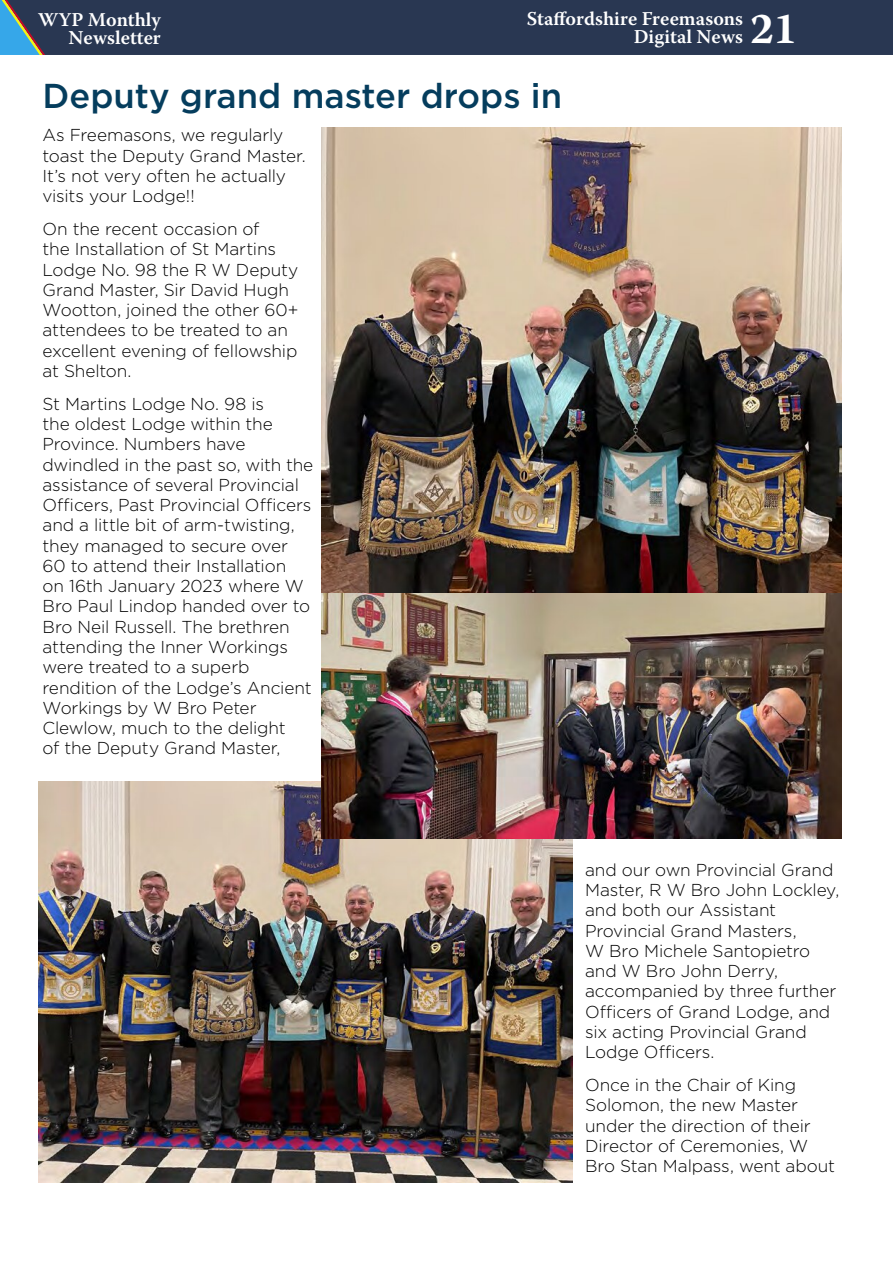
<style>
.page{position:relative;width:893px;height:1263px;background:#fff}
.page>*{position:absolute;margin:0;border:0;box-sizing:border-box;transform-origin:0 0}
.t1{font:700 43.5px "Warnock Pro";color:#fff}
.t2{font:500 34.5px "Gotham";color:#053d5d}
.t3{font:600 19.5px/18px "Warnock Pro";color:#fff;text-align:right}
.t4{font:300 17.25px/20.2px "Gotham";letter-spacing:-.01em;color:#000}
</style>
<div class="page">
<div style="left:47px;top:0;width:846px;height:55px;background:#293752"></div>
<svg style="left:0;top:0;width:47px;height:55px;background:#43718f"></svg>
<img style="left:38px;top:782px;width:534px;height:400px">
<img style="left:322px;top:128px;width:520px;height:711px">
<p class="t3" style="left:38px;top:10px;width:124px">WYP Monthly<br>Newsletter</p>
<p class="t3" style="left:527px;top:10px;width:218px">Staffordshire Freemasons<br>Digital News</p>
<h1 class="t1" style="left:750px;top:3px;width:49px">21</h1>
<h2 class="t2" style="left:43px;top:74px;width:521px">Deputy grand master drops in</h2>
<p class="t4" style="left:43px;top:125px;width:265px">As Freemasons, we regularly toast the Deputy Grand Master.<br>It’s not very often he actually visits your Lodge!!</p>
<p class="t4" style="left:43px;top:218px;width:258px">On the recent occasion of<br>the Installation of St Martins<br>Lodge No. 98 the R W Deputy<br>Grand Master, Sir David Hugh<br>Wootton, joined the other 60+ attendees to be treated to an excellent evening of fellowship at Shelton.</p>
<p class="t4" style="left:43px;top:393px;width:272px">St Martins Lodge No. 98 is<br>the oldest Lodge within the<br>Province. Numbers have dwindled in the past so, with the assistance of several Provincial<br>Officers, Past Provincial Officers and a little bit of arm-twisting, they managed to secure over<br>60 to attend their Installation<br>on 16th January 2023 where W<br>Bro Paul Lindop handed over to<br>Bro Neil Russell. The brethren attending the Inner Workings were treated to a superb rendition of the Lodge’s Ancient<br>Workings by W Bro Peter<br>Clewlow, much to the delight<br>of the Deputy Grand Master,</p>
<p class="t4" style="left:585px;top:859px;width:256px">and our own Provincial Grand<br>Master, R W Bro John Lockley, and both our Assistant<br>Provincial Grand Masters,<br>W Bro Michele Santopietro and W Bro John Derry, accompanied by three further<br>Officers of Grand Lodge, and six acting Provincial Grand<br>Lodge Officers.</p>
<p class="t4" style="left:585px;top:1074px;width:251px">Once in the Chair of King<br>Solomon, the new Master under the direction of their<br>Director of Ceremonies, W<br>Bro Stan Malpass, went about</p>
</div>
